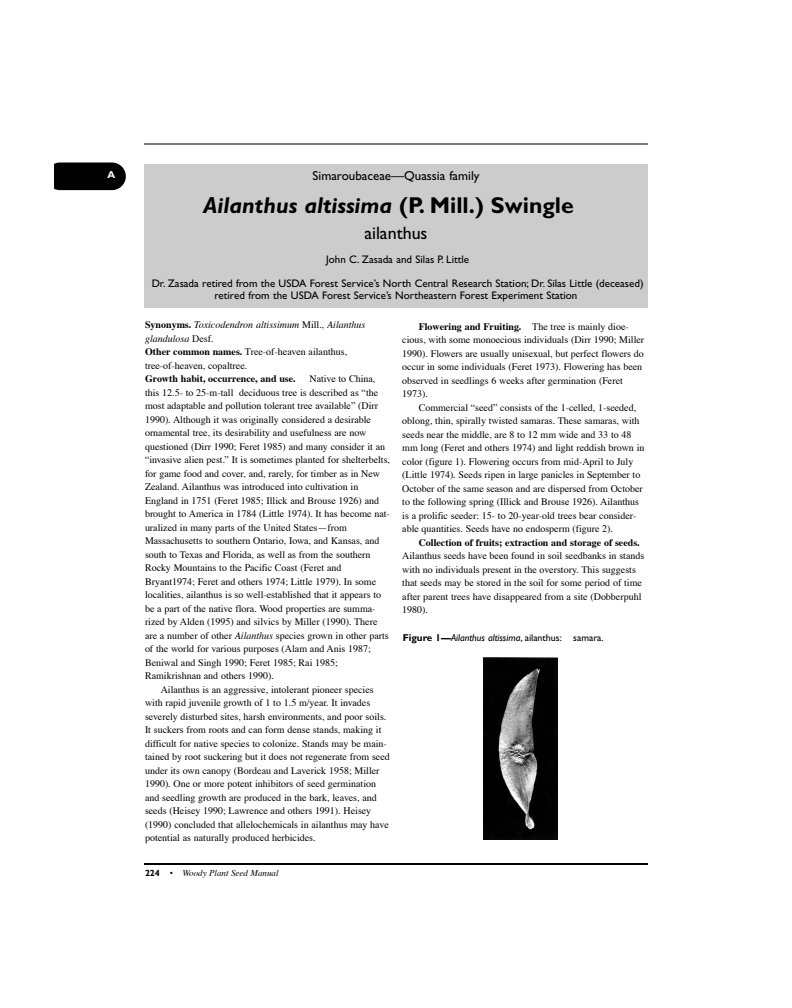
<style>
.page{position:relative;width:792px;height:1008px;background:#fff}
.page>*{position:absolute;margin:0;border:0;box-sizing:border-box;transform-origin:0 0}
.t1{font:italic 700 23px "Gill Sans";color:#000}
.t2{font:18px "Gill Sans";color:#000}
.t3{font:13px "Gill Sans";color:#000}
.t4{font:11px/24px "Gill Sans";color:#000;text-align:center}
.t5{font:10px/13.5px "Times";color:#000}
.t6{font:700 10px "Times";color:#000}
.t7{font:italic 10px "Gill Sans";color:#000}
.t8{font:700 10px "Gill Sans";color:#fff}
.t9{font:italic 9px "Times";color:#000}
.s1{font-style:normal}
.s2{font-weight:700}
.s3{font-style:italic}
.s4{font-family:"Gill Sans";font-weight:700;font-style:normal}
.s5{font-family:"Gill Sans";font-style:normal}
.s6{font-weight:700;font-style:normal}
</style>
<div class="page">
<hr style="left:144px;top:144px;width:504px;height:1px;background:#000">
<hr style="left:144px;top:864px;width:504px;height:1px;background:#000">
<div style="left:54px;top:163px;width:72px;height:27px;background:#000"></div>
<img style="left:483px;top:658px;width:74px;height:182px">
<div style="left:145px;top:164px;width:503px;height:144px;background:#ccc"></div>
<p class="t8" style="left:107px;top:171px;width:9px">A</p>
<h3 class="t3" style="left:313px;top:171px;width:168px">Simaroubaceae—Quassia family</h3>
<h1 class="t1" style="left:203px;top:197px;width:372px">Ailanthus altissima <span class="s1">(P. Mill.) Swingle</span></h1>
<h2 class="t2" style="left:364px;top:226px;width:65px">ailanthus</h2>
<p class="t4" style="left:152px;top:248px;width:493px">John C. Zasada and Silas P. Little<br>Dr. Zasada retired from the USDA Forest Service’s North Central Research Station; Dr. Silas Little (deceased)</p>
<p class="t4" style="left:215px;top:284px;width:364px">retired from the USDA Forest Service’s Northeastern Forest Experiment Station</p>
<p class="t5" style="left:145px;top:319px;width:222px"><span class="s2">Synonyms.</span> <span class="s3">Toxicodendron altissimum</span> Mill., <span class="s3">Ailanthus glandulosa</span> Desf.<br><span class="s2">Other common names.</span> Tree-of-heaven ailanthus, tree-of-heaven, copaltree.</p>
<p class="t6" style="left:145px;top:375px;width:152px">Growth habit, occurrence, and use.</p>
<p class="t5" style="left:310px;top:373px;width:67px">Native to China,</p>
<p class="t5" style="left:145px;top:387px;width:235px">this 12.5- to 25-m-tall deciduous tree is described as “the</p>
<p class="t5" style="left:145px;top:400px;width:235px">most adaptable and pollution tolerant tree available” (Dirr</p>
<p class="t5" style="left:145px;top:414px;width:228px">1990). Although it was originally considered a desirable</p>
<p class="t5" style="left:145px;top:427px;width:223px">ornamental tree, its desirability and usefulness are now</p>
<p class="t5" style="left:145px;top:441px;width:242px">questioned (Dirr 1990; Feret 1985) and many consider it an</p>
<p class="t5" style="left:145px;top:454px;width:247px">“invasive alien pest.” It is sometimes planted for shelterbelts,</p>
<p class="t5" style="left:145px;top:468px;width:236px">for game food and cover, and, rarely, for timber as in New</p>
<p class="t5" style="left:145px;top:481px;width:215px">Zealand. Ailanthus was introduced into cultivation in</p>
<p class="t5" style="left:145px;top:495px;width:236px">England in 1751 (Feret 1985; Illick and Brouse 1926) and</p>
<p class="t5" style="left:145px;top:508px;width:246px">brought to America in 1784 (Little 1974). It has become nat-</p>
<p class="t5" style="left:145px;top:522px;width:203px">uralized in many parts of the United States—from</p>
<p class="t5" style="left:145px;top:535px;width:236px">Massachusetts to southern Ontario, Iowa, and Kansas, and</p>
<p class="t5" style="left:145px;top:549px;width:227px">south to Texas and Florida, as well as from the southern</p>
<p class="t5" style="left:145px;top:562px;width:198px">Rocky Mountains to the Pacific Coast (Feret and</p>
<p class="t5" style="left:145px;top:576px;width:233px">Bryant1974; Feret and others 1974; Little 1979). In some</p>
<p class="t5" style="left:145px;top:589px;width:238px">localities, ailanthus is so well-established that it appears to</p>
<p class="t5" style="left:145px;top:603px;width:232px">be a part of the native flora. Wood properties are summa-</p>
<p class="t5" style="left:145px;top:616px;width:234px">rized by Alden (1995) and silvics by Miller (1990). There</p>
<p class="t5" style="left:145px;top:630px;width:245px">are a number of other <span class="s3">Ailanthus</span> species grown in other parts</p>
<p class="t5" style="left:145px;top:643px;width:227px">of the world for various purposes (Alam and Anis 1987;</p>
<p class="t5" style="left:145px;top:657px;width:195px">Beniwal and Singh 1990; Feret 1985; Rai 1985;</p>
<p class="t5" style="left:145px;top:670px;width:131px">Ramikrishnan and others 1990).</p>
<p class="t5" style="left:161px;top:684px;width:215px">Ailanthus is an aggressive, intolerant pioneer species</p>
<p class="t5" style="left:145px;top:697px;width:227px">with rapid juvenile growth of 1 to 1.5 m/year. It invades</p>
<p class="t5" style="left:145px;top:711px;width:243px">severely disturbed sites, harsh environments, and poor soils.</p>
<p class="t5" style="left:145px;top:724px;width:238px">It suckers from roots and can form dense stands, making it</p>
<p class="t5" style="left:145px;top:738px;width:243px">difficult for native species to colonize. Stands may be main-</p>
<p class="t5" style="left:145px;top:751px;width:246px">tained by root suckering but it does not regenerate from seed</p>
<p class="t5" style="left:145px;top:765px;width:236px">under its own canopy (Bordeau and Laverick 1958; Miller</p>
<p class="t5" style="left:145px;top:778px;width:233px">1990). One or more potent inhibitors of seed germination</p>
<p class="t5" style="left:145px;top:792px;width:233px">and seedling growth are produced in the bark, leaves, and</p>
<p class="t5" style="left:145px;top:805px;width:228px">seeds (Heisey 1990; Lawrence and others 1991). Heisey</p>
<p class="t5" style="left:145px;top:819px;width:245px">(1990) concluded that allelochemicals in ailanthus may have</p>
<p class="t5" style="left:145px;top:832px;width:172px">potential as naturally produced herbicides.</p>
<p class="t9" style="left:145px;top:869px;width:135px"><span class="s4">224</span> <span class="s5">•</span> Woody Plant Seed Manual</p>
<p class="t5" style="left:402px;top:320px;width:244px;text-indent:16px"><span class="s2">Flowering and Fruiting.</span> The tree is mainly dioe&shy;cious, with some monoecious individuals (Dirr 1990; Miller 1990). Flowers are usually unisexual, but perfect flowers do occur in some individuals (Feret 1973). Flowering has been observed in seedlings 6 weeks after germination (Feret 1973).</p>
<p class="t5" style="left:402px;top:401px;width:244px;text-indent:16px">Commercial “seed” consists of the 1-celled, 1-seeded, oblong, thin, spirally twisted samaras. These samaras, with seeds near the middle, are 8 to 12 mm wide and 33 to 48 mm long (Feret and others 1974) and light reddish brown in color (figure 1). Flowering occurs from mid-April to July (Little 1974). Seeds ripen in large panicles in September to October of the same season and are dispersed from October to the following spring (Illick and Brouse 1926). Ailanthus is a prolific seeder: 15- to 20-year-old trees bear consider&shy;able quantities. Seeds have no endosperm (figure 2).</p>
<p class="t6" style="left:419px;top:538px;width:223px">Collection of fruits; extraction and storage of seeds.</p>
<p class="t5" style="left:402px;top:550px;width:244px">Ailanthus seeds have been found in soil seedbanks in stands with no individuals present in the overstory. This suggests that seeds may be stored in the soil for some period of time after parent trees have disappeared from a site (Dobberpuhl 1980).</p>
<p class="t7" style="left:403px;top:634px;width:203px"><span class="s6">Figure 1—</span>Ailanthus altissima<span class="s1">, ailanthus: samara.</span></p>
</div>
